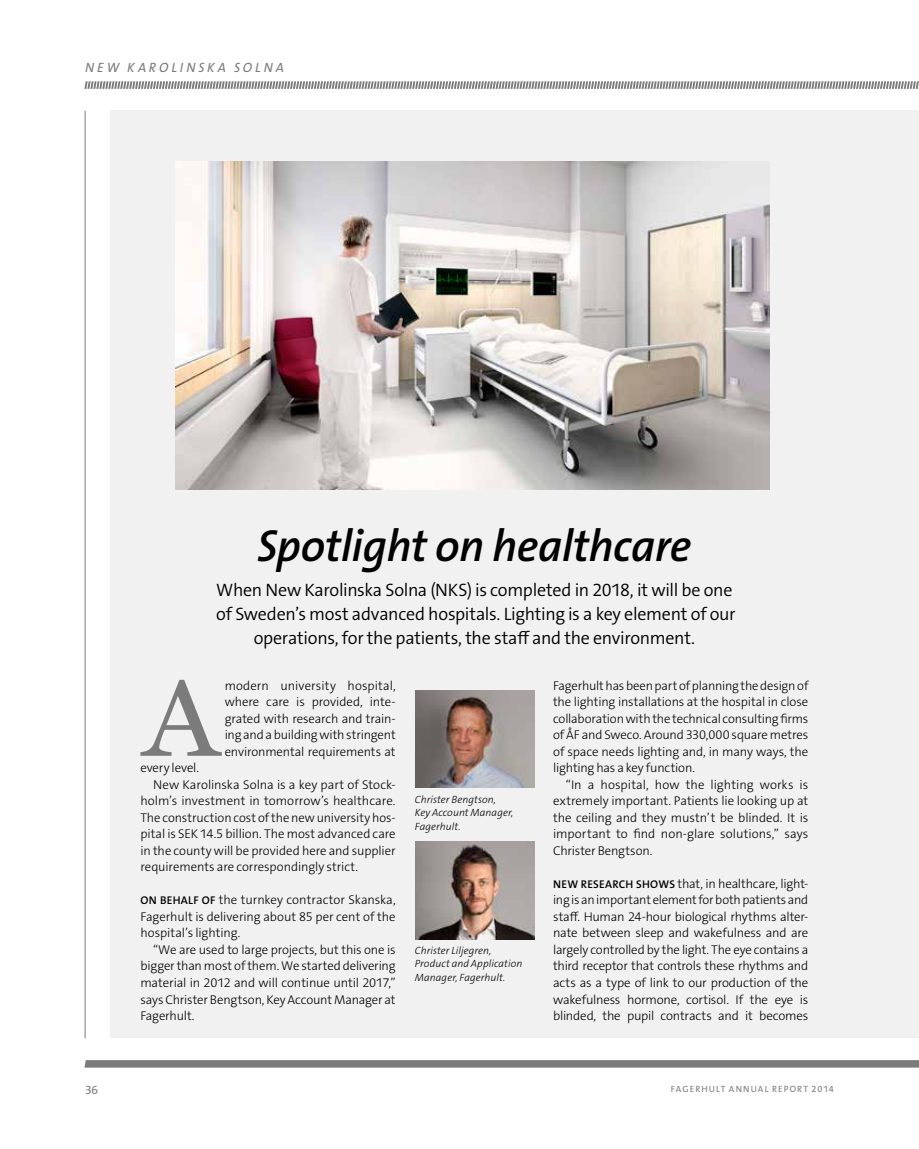
<style>
.page{position:relative;width:919px;height:1149px;background:#fff}
.page>*{position:absolute;margin:0;border:0;box-sizing:border-box;transform-origin:0 0}
.t1{font:109.35px "Miller Text";color:#7c7b7b}
.t2{font:italic 45px "Fagerhult The Sans LT6";letter-spacing:-.015em;color:#000}
.t3{font:18px/24px "Fagerhult The Sans LT4";letter-spacing:-.015em;color:#000;text-align:center}
.t4{font:italic 13.5px "Fagerhult The Sans LT5";letter-spacing:.215em;color:#7c7b7b}
.t5{font:12.75px/16.5px "Fagerhult The Sans LT3";letter-spacing:-.005em;color:#000;text-align:justify}
.t6{font:12px "Fagerhult The Sans LT5";color:#7c7b7b}
.t7{font:italic 10.5px/13.5px "Fagerhult The Sans LT3";letter-spacing:.005em;color:#000}
.t8{font:9px "Fagerhult The Sans LT5";letter-spacing:.125em;color:#7c7b7b}
.s1{font-family:"Fagerhult The Sans LT6";font-size:11.25px}
</style>
<div class="page">
<div style="left:111px;top:111px;width:807px;height:926px;background:#f1f1f1"></div>
<img style="left:176px;top:162px;width:594px;height:327px">
<img style="left:415px;top:690px;width:119px;height:97px">
<img style="left:415px;top:841px;width:119px;height:97px">
<hr style="left:85px;top:111px;width:1px;height:926px;background:#7c7b7b">
<svg style="left:85px;top:1060px;width:833px;height:7px;fill:#7c7b7b"></svg>
<svg style="left:85px;top:81px;width:833px;height:8px"></svg>
<p class="t4" style="left:85px;top:58px;width:200px">NEW KAROLINSKA SOLNA</p>
<h2 class="t2" style="left:257px;top:517px;width:435px">Spotlight on healthcare</h2>
<h3 class="t3" style="left:216px;top:578px;width:520px">When New Karolinska Solna (NKS) is completed in 2018, it will be one of Sweden’s most advanced hospitals. Lighting is a key element of our operations, for the patients, the staff and the environment.</h3>
<h1 class="t1" style="left:143px;top:655px;width:78px">A</h1>
<p class="t5" style="left:225px;top:677px;width:172px">modern university hospital, where care is provided, inte&shy;grated with research and train&shy;ing and a building with stringent environmental requirements at</p>
<p class="t5" style="left:140px;top:759px;width:60px">every level.</p>
<p class="t5" style="left:153px;top:776px;width:244px">New Karolinska Solna is a key part of Stock-</p>
<p class="t5" style="left:140px;top:792px;width:257px">holm’s investment in tomorrow’s healthcare.</p>
<p class="t5" style="left:140px;top:809px;width:257px">The construction cost of the new university hos-</p>
<p class="t5" style="left:140px;top:825px;width:257px">pital is SEK 14.5 billion. The most advanced care</p>
<p class="t5" style="left:140px;top:842px;width:257px">in the county will be provided here and supplier</p>
<p class="t5" style="left:140px;top:858px;width:219px">requirements are correspondingly strict.</p>
<p class="t5" style="left:140px;top:891px;width:257px"><span class="s1">ON BEHALF OF</span> the turnkey contractor Skanska, Fagerhult is delivering about 85 per cent of the hospital’s lighting.</p>
<p class="t5" style="left:140px;top:941px;width:257px;text-indent:13px">“We are used to large projects, but this one is bigger than most of them. We started delivering material in 2012 and will continue until 2017,” says Christer Bengtson, Key Account Manager at Fagerhult.</p>
<p class="t7" style="left:415px;top:792px;width:100px">Christer Bengtson,<br>Key Account Manager,<br>Fagerhult.</p>
<p class="t7" style="left:415px;top:943px;width:109px">Christer Liljegren,<br>Product and Application<br>Manager, Fagerhult.</p>
<p class="t5" style="left:553px;top:677px;width:257px">Fagerhult has been part of planning the design of the lighting installations at the hospital in close collaboration with the technical consulting firms of ÅF and Sweco. Around 330,000 square metres of space needs lighting and, in many ways, the lighting has a key function.</p>
<p class="t5" style="left:553px;top:776px;width:257px;text-indent:13px">“In a hospital, how the lighting works is extremely important. Patients lie looking up at the ceiling and they mustn’t be blinded. It is important to find non-glare solutions,” says Christer Bengtson.</p>
<p class="t5" style="left:553px;top:875px;width:257px"><span class="s1">NEW RESEARCH SHOWS</span> that, in healthcare, light&shy;ing is an important element for both patients and staff. Human 24-hour biological rhythms alter&shy;nate between sleep and wakefulness and are largely controlled by the light. The eye contains a third receptor that controls these rhythms and acts as a type of link to our production of the wakefulness hormone, cortisol. If the eye is blinded, the pupil contracts and it becomes</p>
<p class="t6" style="left:85px;top:1081px;width:15px">36</p>
<p class="t8" style="left:670px;top:1082px;width:165px">FAGERHULT ANNUAL REPORT 2014</p>
</div>
